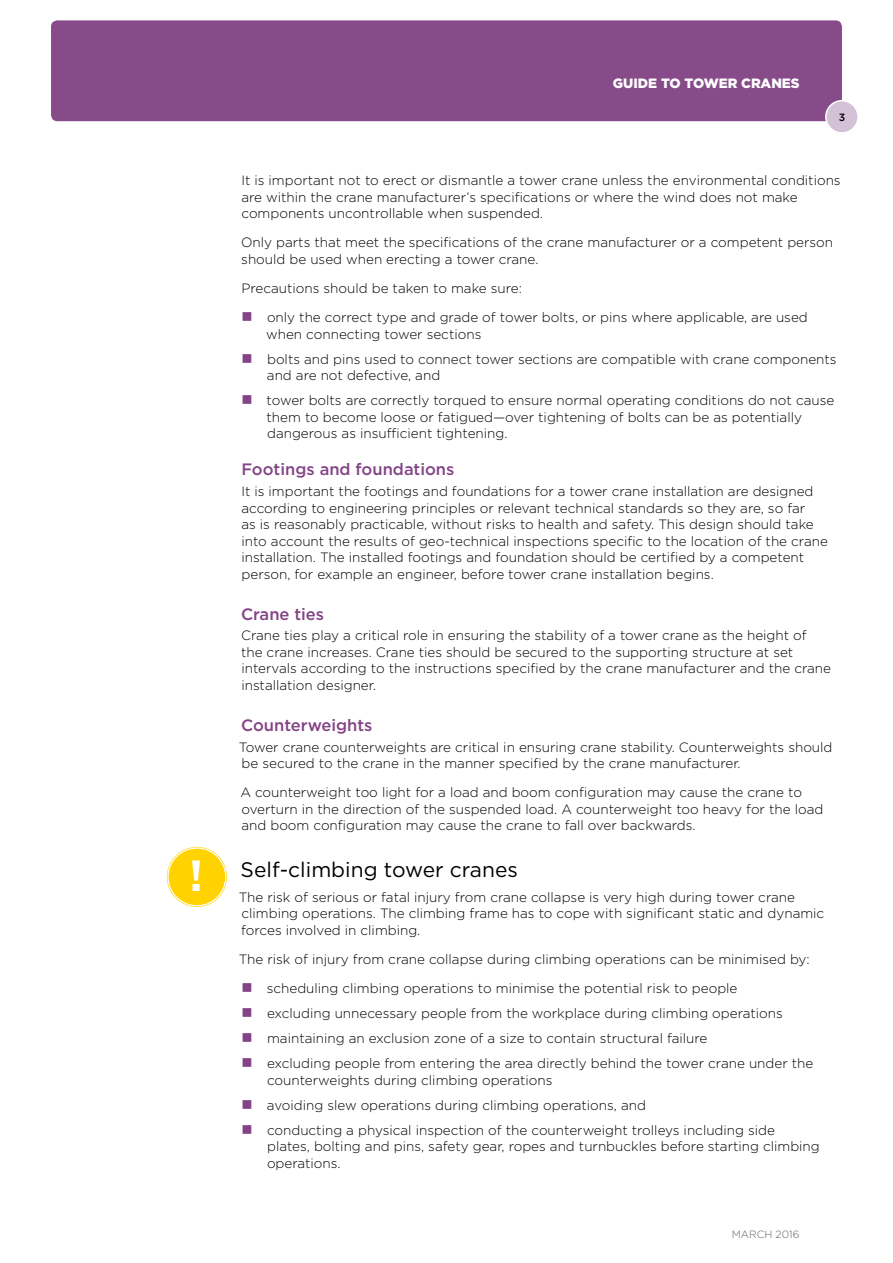
<style>
.page{position:relative;width:893px;height:1263px;background:#fff}
.page>*{position:absolute;margin:0;border:0;box-sizing:border-box;transform-origin:0 0}
.t1{font:700 43.5px "Gotham";color:#fff}
.Header_2{font:21px "Gotham";color:#000}
.Header_3{font:500 16.5px "Gotham";color:#834386}
.Body_copy{font:300 13.5px/16.5px "Gotham";color:#000}
.t2{font:900 13.5px "Gotham";color:#fff}
.t3{font:300 10.5px "Gotham";color:#5f6062}
.t4{font:500 10.5px "Gotham";color:#000}
</style>
<div class="page">
<div style="left:51px;top:20px;width:791px;height:101px;background:#874b8a;border-radius:6px"></div>
<div style="left:826px;top:101px;width:32px;height:32px;background:#d3c1d8;border-radius:50%"></div>
<div style="left:825px;top:100px;width:34px;height:34px;border:2px solid #fff;border-radius:50%"></div>
<div style="left:167px;top:847px;width:60px;height:60px;background:#ffd200;border-radius:50%"></div>
<div style="left:165px;top:845px;width:64px;height:64px;border:1px solid #fff;border-radius:50%"></div>
<div style="left:167px;top:847px;width:59px;height:59px;border:1px solid #fff;border-radius:50%"></div>
<h1 class="t1" style="left:189px;top:850px;width:16px">!</h1>
<p class="t2" style="left:613px;top:75px;width:188px">GUIDE TO TOWER CRANES</p>
<p class="t4" style="left:839px;top:111px;width:8px">3</p>
<p class="Body_copy" style="left:241px;top:172px;width:601px">It is important not to erect or dismantle a tower crane unless the environmental conditions are within the crane manufacturer’s specifications or where the wind does not make components uncontrollable when suspended.</p>
<p class="Body_copy" style="left:241px;top:234px;width:593px">Only parts that meet the specifications of the crane manufacturer or a competent person should be used when erecting a tower crane.</p>
<p class="Body_copy" style="left:241px;top:280px;width:282px">Precautions should be taken to make sure:</p>
<p class="Body_copy" style="left:266px;top:309px;width:543px">only the correct type and grade of tower bolts, or pins where applicable, are used when connecting tower sections</p>
<p class="Body_copy" style="left:267px;top:351px;width:571px">bolts and pins used to connect tower sections are compatible with crane components and are not defective, and</p>
<p class="Body_copy" style="left:267px;top:392px;width:569px">tower bolts are correctly torqued to ensure normal operating conditions do not cause them to become loose or fatigued—over tightening of bolts can be as potentially dangerous as insufficient tightening.</p>
<p class="Header_3" style="left:241px;top:459px;width:215px">Footings and foundations</p>
<p class="Body_copy" style="left:241px;top:483px;width:588px">It is important the footings and foundations for a tower crane installation are designed according to engineering principles or relevant technical standards so they are, so far<br>as is reasonably practicable, without risks to health and safety. This design should take into account the results of geo-technical inspections specific to the location of the crane installation. The installed footings and foundation should be certified by a competent person, for example an engineer, before tower crane installation begins.</p>
<p class="Header_3" style="left:241px;top:604px;width:85px">Crane ties</p>
<p class="Body_copy" style="left:241px;top:627px;width:591px">Crane ties play a critical role in ensuring the stability of a tower crane as the height of the crane increases. Crane ties should be secured to the supporting structure at set intervals according to the instructions specified by the crane manufacturer and the crane installation designer.</p>
<p class="Header_3" style="left:241px;top:715px;width:133px">Counterweights</p>
<p class="Body_copy" style="left:239px;top:738px;width:595px">Tower crane counterweights are critical in ensuring crane stability. Counterweights should be secured to the crane in the manner specified by the crane manufacturer.</p>
<p class="Body_copy" style="left:240px;top:784px;width:584px">A counterweight too light for a load and boom configuration may cause the crane to overturn in the direction of the suspended load. A counterweight too heavy for the load and boom configuration may cause the crane to fall over backwards.</p>
<p class="Header_2" style="left:241px;top:857px;width:279px">Self-climbing tower cranes</p>
<p class="Body_copy" style="left:239px;top:889px;width:587px">The risk of serious or fatal injury from crane collapse is very high during tower crane climbing operations. The climbing frame has to cope with significant static and dynamic forces involved in climbing.</p>
<p class="Body_copy" style="left:239px;top:951px;width:572px">The risk of injury from crane collapse during climbing operations can be minimised by:</p>
<p class="Body_copy" style="left:267px;top:980px;width:472px">scheduling climbing operations to minimise the potential risk to people</p>
<p class="Body_copy" style="left:267px;top:1005px;width:517px">excluding unnecessary people from the workplace during climbing operations</p>
<p class="Body_copy" style="left:267px;top:1030px;width:442px">maintaining an exclusion zone of a size to contain structural failure</p>
<p class="Body_copy" style="left:267px;top:1055px;width:548px">excluding people from entering the area directly behind the tower crane under the counterweights during climbing operations</p>
<p class="Body_copy" style="left:267px;top:1097px;width:380px">avoiding slew operations during climbing operations, and</p>
<p class="Body_copy" style="left:267px;top:1122px;width:554px">conducting a physical inspection of the counterweight trolleys including side plates, bolting and pins, safety gear, ropes and turnbuckles before starting climbing operations.</p>
<p class="t3" style="left:732px;top:1227px;width:69px">MARCH 2016</p>
</div>
